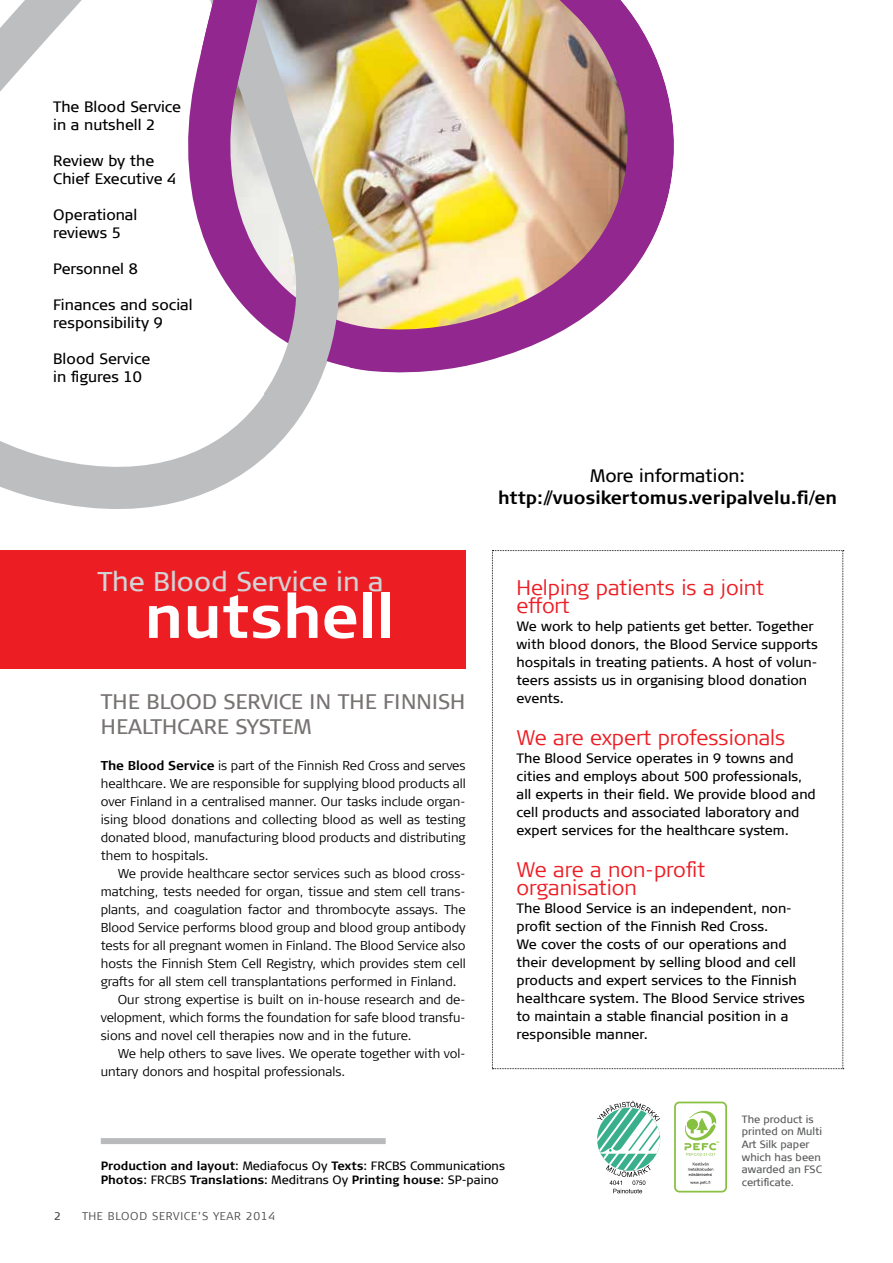
<style>
.page{position:relative;width:893px;height:1263px;background:#fff}
.page>*{position:absolute;margin:0;border:0;box-sizing:border-box;transform-origin:0 0}
.t1{font:700 60.6px "Signa Column";color:#fff}
.t2{font:27px "Signa Column";color:#d1d3d4}
.t3{font:300 21px/18px "Signa Column";color:#ed1d24}
.t4{font:21px/25.2px "Signa Column";color:#777372}
.t5{font:700 18px "Signa Column";color:#000}
.t6{font:18px "Signa Column";letter-spacing:-.01em;color:#000}
.t7{font:15px/18px "Signa Column";color:#000}
.t8{font:13.5px/18px "Signa Column";color:#000}
.t9{font:300 12.75px/18px "Signa Column";color:#000;text-align:justify}
.t10{font:12px/14.4px "Signa Column";color:#000}
.t11{font:300 11.25px "Signa Column";letter-spacing:.06em;color:#4d4d4d}
.t12{font:11.25px "Signa Column";color:#4d4d4d}
.t13{font:10.5px/12.6px "Signa Column";color:#58595b}
.s1{font-weight:700}
</style>
<div class="page">
<div style="left:0;top:550px;width:466px;height:118px;background:#ed1d24"></div>
<svg style="left:0;top:0;width:310px;height:509px"></svg>
<svg style="left:145px;top:0;width:205px;height:401px"></svg>
<svg style="left:0;top:223px;width:44px;height:221px"></svg>
<svg style="left:195px;top:0;width:71px;height:100px"></svg>
<img style="left:350px;top:0;width:324px;height:373px">
<svg style="left:492px;top:550px;width:352px;height:519px"></svg>
<svg style="left:258px;top:261px;width:103px;height:133px"></svg>
<div style="left:101px;top:1138px;width:285px;height:6px;background:#b8babc"></div>
<svg style="left:597px;top:1101px;width:63px;height:92px"></svg>
<div style="left:674px;top:1101px;width:53px;height:91px;border:2px solid #88c042;border-radius:4px"></div>
<svg style="left:688px;top:1162px;width:25px;height:22px"></svg>
<svg style="left:684px;top:1111px;width:35px;height:45px"></svg>
<p class="t7" style="left:53px;top:98px;width:129px">The Blood Service in a nutshell 2</p>
<p class="t7" style="left:53px;top:152px;width:125px">Review by the<br>Chief Executive 4</p>
<p class="t7" style="left:53px;top:206px;width:86px">Operational reviews 5</p>
<p class="t7" style="left:53px;top:260px;width:86px">Personnel 8</p>
<p class="t7" style="left:53px;top:296px;width:141px">Finances and social responsibility 9</p>
<p class="t7" style="left:53px;top:350px;width:99px">Blood Service in figures 10</p>
<h2 class="t2" style="left:98px;top:566px;width:288px">The Blood Service in a</h2>
<h1 class="t1" style="left:144px;top:581px;width:252px">nutshell</h1>
<h3 class="t4" style="left:101px;top:689px;width:366px">The Blood Service in the Finnish healthcare system</h3>
<p class="t9" style="left:101px;top:757px;width:366px"><span class="s1">The Blood Service</span> is part of the Finnish Red Cross and serves healthcare. We are responsible for supplying blood products all over Finland in a centralised manner. Our tasks include organ&shy;ising blood donations and collecting blood as well as testing donated blood, manufacturing blood products and distributing them to hospitals.</p>
<p class="t9" style="left:118px;top:865px;width:349px">We provide healthcare sector services such as blood cross-</p>
<p class="t9" style="left:101px;top:883px;width:366px">matching, tests needed for organ, tissue and stem cell trans-</p>
<p class="t9" style="left:101px;top:901px;width:366px">plants, and coagulation factor and thrombocyte assays. The</p>
<p class="t9" style="left:101px;top:919px;width:366px">Blood Service performs blood group and blood group antibody</p>
<p class="t9" style="left:101px;top:937px;width:366px">tests for all pregnant women in Finland. The Blood Service also</p>
<p class="t9" style="left:101px;top:955px;width:366px">hosts the Finnish Stem Cell Registry, which provides stem cell</p>
<p class="t9" style="left:101px;top:973px;width:357px">grafts for all stem cell transplantations performed in Finland.</p>
<p class="t9" style="left:118px;top:991px;width:349px">Our strong expertise is built on in-house research and de-</p>
<p class="t9" style="left:101px;top:1009px;width:366px">velopment, which forms the foundation for safe blood transfu-</p>
<p class="t9" style="left:101px;top:1027px;width:312px">sions and novel cell therapies now and in the future.</p>
<p class="t9" style="left:118px;top:1045px;width:349px">We help others to save lives. We operate together with vol-</p>
<p class="t9" style="left:101px;top:1063px;width:246px">untary donors and hospital professionals.</p>
<h3 class="t6" style="left:590px;top:465px;width:156px">More information:</h3>
<h3 class="t5" style="left:498px;top:487px;width:341px">http://vuosikertomus.veripalvelu.fi/en</h3>
<h3 class="t3" style="left:517px;top:579px;width:249px">Helping patients is a joint effort</h3>
<p class="t8" style="left:517px;top:617px;width:303px">We work to help patients get better. Together with blood donors, the Blood Service supports hospitals in treating patients. A host of volun&shy;teers assists us in organising blood donation events.</p>
<h3 class="t3" style="left:517px;top:729px;width:270px">We are expert professionals</h3>
<p class="t8" style="left:517px;top:749px;width:301px">The Blood Service operates in 9 towns and cities and employs about 500 professionals, all experts in their field. We provide blood and cell products and associated laboratory and expert services for the healthcare system.</p>
<h3 class="t3" style="left:517px;top:861px;width:190px">We are a non-profit organisation</h3>
<p class="t8" style="left:517px;top:899px;width:290px">The Blood Service is an independent, non&shy;profit section of the Finnish Red Cross.<br>We cover the costs of our operations and their development by selling blood and cell products and expert services to the Finnish healthcare system. The Blood Service strives to maintain a stable financial position in a responsible manner.</p>
<p class="t10" style="left:101px;top:1158px;width:406px"><span class="s1">Production and layout</span>: Mediafocus Oy <span class="s1">Texts</span>: FRCBS Communications<br><span class="s1">Photos</span>: FRCBS <span class="s1">Translations</span>: Meditrans Oy <span class="s1">Printing house</span>: SP-paino</p>
<p class="t12" style="left:54px;top:1209px;width:8px">2</p>
<p class="t11" style="left:82px;top:1209px;width:195px">THE BLOOD SERVICE’S YEAR 2014</p>
<p class="t13" style="left:742px;top:1113px;width:82px">The product is printed on Multi<br>Art Silk paper which has been awarded an FSC certificate.</p>
</div>
